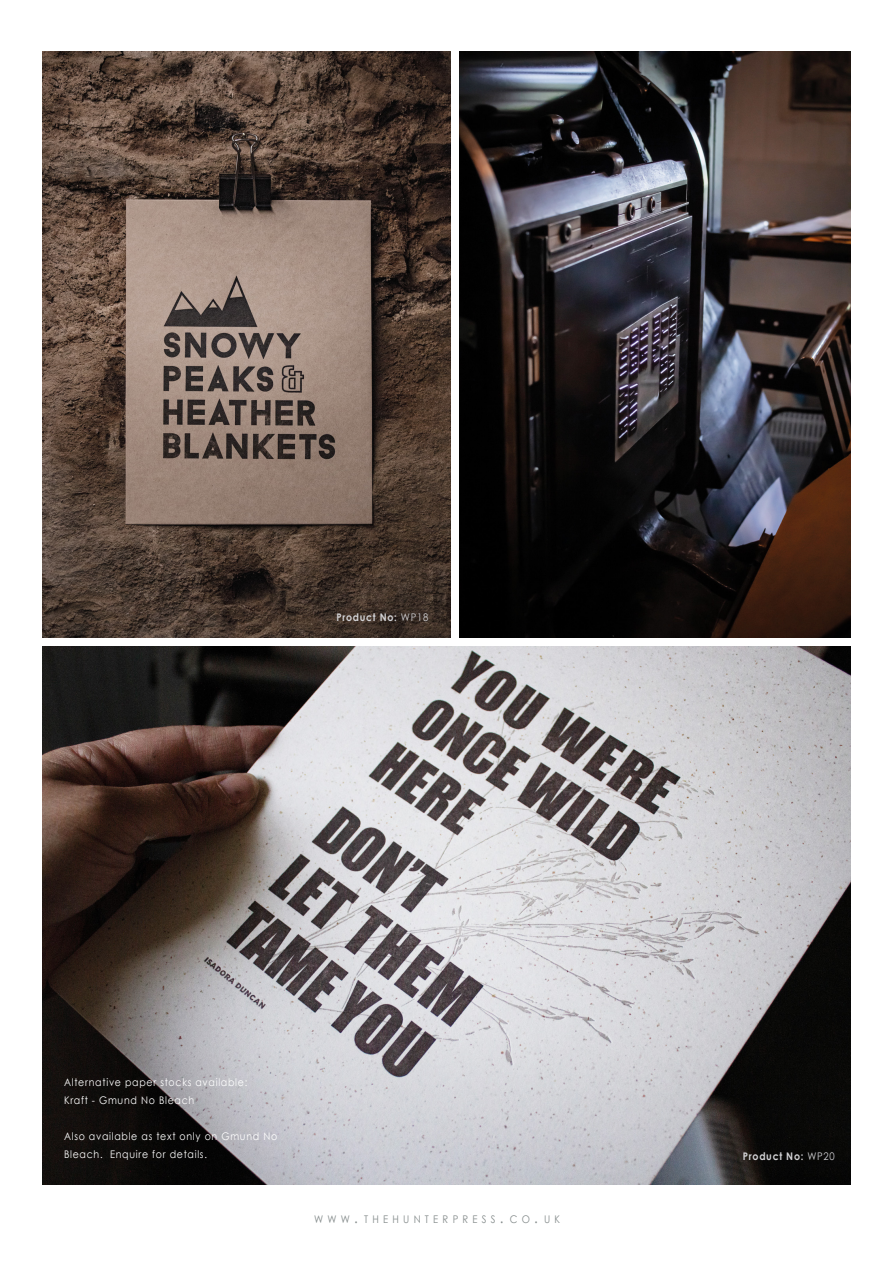
<style>
.page{position:relative;width:893px;height:1263px;background:#fff}
.page>*{position:absolute;margin:0;border:0;box-sizing:border-box;transform-origin:0 0}
.t1{font:10.5px/18px "Century Gothic";letter-spacing:.075em;color:#fff;scale:.9 1}
.t2{font:700 10.5px "Century Gothic";letter-spacing:.075em;color:#d3d3d6;scale:.9 1}
.t3{font:10.5px "Century Gothic";letter-spacing:.45em;color:#838a8a;scale:.9 1}
.s1{font-weight:400}
.s2{font-size:15px}
</style>
<div class="page">
<img style="left:43px;top:51px;width:408px;height:586px">
<img style="left:43px;top:646px;width:807px;height:538px">
<img style="left:459px;top:51px;width:391px;height:586px">
<p class="t2" style="left:336px;top:610px;width:104px">Product No: <span class="s1">WP18</span></p>
<p class="t1" style="left:64px;top:1073px;width:205px">Alternative paper stocks available:<br>Kraft - Gmund No Bleach</p>
<p class="t1" style="left:64px;top:1127px;width:238px">Also available as text only on Gmund No<br>Bleach. Enquire for details.</p>
<p class="t3" style="left:314px;top:1212px;width:275px">WWW<span class="s2">.</span> THEHUNTERPRESS<span class="s2">.</span> CO<span class="s2">.</span> UK</p>
<p class="t2" style="left:743px;top:1150px;width:104px">Product No: <span class="s1">WP20</span></p>
</div>
